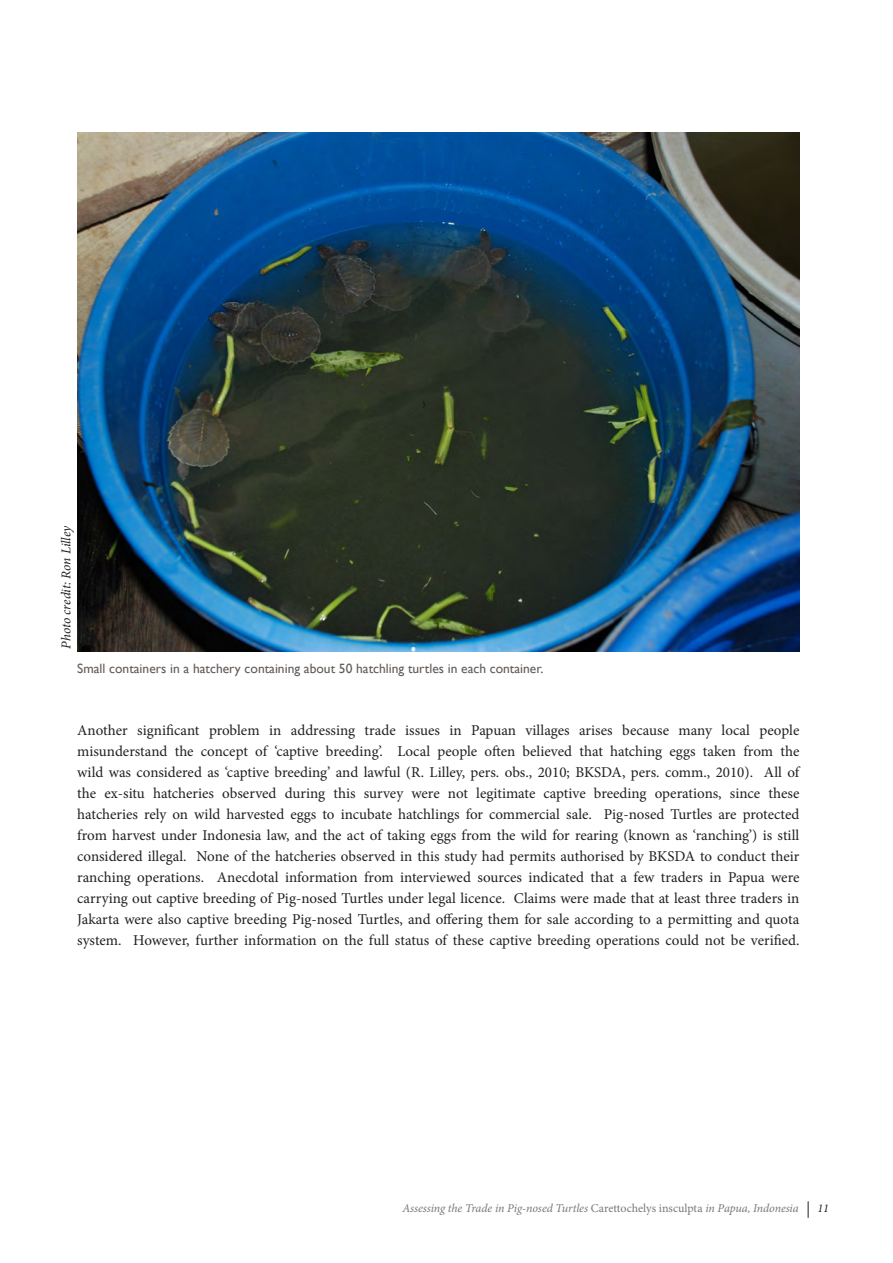
<style>
.page{position:relative;width:893px;height:1263px;background:#fff}
.page>*{position:absolute;margin:0;border:0;box-sizing:border-box;transform-origin:0 0}
.Paragraph_content{font:15px/21px "Minion Pro";color:#231f20;text-align:justify}
.Photo_caption{font:13.5px "Gill Sans";color:#625c57}
.Photo_credit{font:italic 13.5px "Minion Pro";letter-spacing:-.01em;color:#231f20}
.t1{font:italic 12px "Minion Pro";letter-spacing:-.01em;color:#76787b}
.t2{font:italic 12px "Minion Pro";color:#231f20}
.s1{font-style:normal}
</style>
<div class="page">
<svg style="left:808px;top:1201px;width:1px;height:17px"></svg>
<img style="left:77px;top:132px;width:722px;height:520px">
<p class="Photo_credit" style="left:57px;top:648px;width:125px;rotate:-90deg">Photo credit: Ron Lilley</p>
<p class="Photo_caption" style="left:77px;top:660px;width:468px">Small containers in a hatchery containing about 50 hatchling turtles in each container.</p>
<p class="Paragraph_content" style="left:77px;top:719px;width:724px">Another significant problem in addressing trade issues in Papuan villages arises because many local people misunderstand the concept of ‘captive breeding’. Local people often believed that hatching eggs taken from the wild was considered as ‘captive breeding’ and lawful (R. Lilley, pers. obs., 2010; BKSDA, pers. comm., 2010). All of the ex-situ hatcheries observed during this survey were not legitimate captive breeding operations, since these hatcheries rely on wild harvested eggs to incubate hatchlings for commercial sale. Pig-nosed Turtles are protected from harvest under Indonesia law, and the act of taking eggs from the wild for rearing (known as ‘ranching’) is still considered illegal. None of the hatcheries observed in this study had permits authorised by BKSDA to conduct their ranching operations. Anecdotal information from interviewed sources indicated that a few traders in Papua were carrying out captive breeding of Pig-nosed Turtles under legal licence. Claims were made that at least three traders in Jakarta were also captive breeding Pig-nosed Turtles, and offering them for sale according to a permitting and quota system. However, further information on the full status of these captive breeding operations could not be verified.</p>
<p class="t1" style="left:402px;top:1200px;width:398px">Assessing the Trade in Pig-nosed Turtles <span class="s1">Carettochelys insculpta</span> in Papua, Indonesia</p>
<p class="t2" style="left:817px;top:1200px;width:13px">11</p>
</div>
